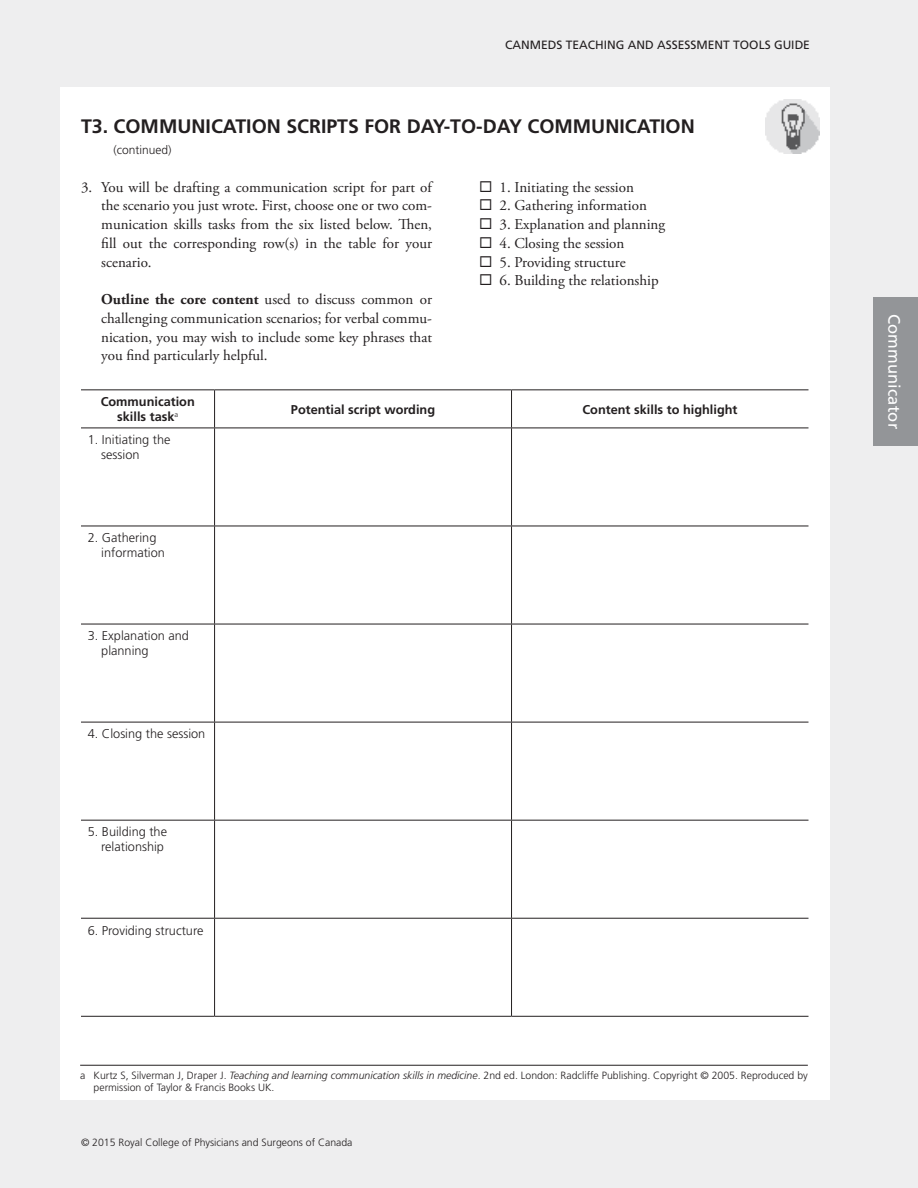
<style>
.page{position:relative;width:918px;height:1188px;background:#eeeeef}
.page>*{position:absolute;margin:0;border:0;box-sizing:border-box;transform-origin:0 0}
.t1{font:700 19.5px "Frutiger LT Std";color:#231f20}
.t2{font:16.5px "Frutiger LT Std";letter-spacing:.01em;color:#fff}
.t3{font:15px/18.8px "Adobe Garamond Pro";color:#231f20;text-align:justify}
.t4{font:300 12.75px/15px "Frutiger LT Std";color:#231f20}
.t5{font:700 12.75px/15px "Frutiger LT Std";color:#231f20;text-align:center}
.t6{font:12px "Frutiger LT Std";color:#231f20}
.t7{font:300 12px "Frutiger LT Std";color:#231f20}
.t8{font:300 10.5px/12px "Frutiger LT Std";color:#231f20}
.s1{font-weight:700}
.s2{font-style:italic}
</style>
<div class="page">
<div style="left:60px;top:88px;width:770px;height:1012px;background:#fff"></div>
<div style="left:873px;top:297px;width:45px;height:149px;background:#939598"></div>
<img style="left:765px;top:100px;width:54px;height:54px">
<hr style="left:80px;top:1065px;width:728px;height:1px;background:#231f20">
<hr style="left:81px;top:389px;width:134px;height:1px;background:#231f20">
<hr style="left:215px;top:389px;width:297px;height:1px;background:#231f20">
<hr style="left:512px;top:389px;width:296px;height:1px;background:#231f20">
<hr style="left:214px;top:390px;width:1px;height:38px;background:#231f20">
<hr style="left:511px;top:390px;width:1px;height:38px;background:#231f20">
<hr style="left:81px;top:428px;width:134px;height:1px;background:#231f20">
<hr style="left:215px;top:428px;width:297px;height:1px;background:#231f20">
<hr style="left:214px;top:428px;width:1px;height:98px;background:#231f20">
<hr style="left:512px;top:428px;width:296px;height:1px;background:#231f20">
<hr style="left:511px;top:428px;width:1px;height:98px;background:#231f20">
<hr style="left:81px;top:526px;width:134px;height:1px;background:#231f20">
<hr style="left:215px;top:526px;width:297px;height:1px;background:#231f20">
<hr style="left:214px;top:526px;width:1px;height:98px;background:#231f20">
<hr style="left:512px;top:526px;width:296px;height:1px;background:#231f20">
<hr style="left:511px;top:526px;width:1px;height:98px;background:#231f20">
<hr style="left:81px;top:624px;width:134px;height:1px;background:#231f20">
<hr style="left:215px;top:624px;width:297px;height:1px;background:#231f20">
<hr style="left:214px;top:624px;width:1px;height:98px;background:#231f20">
<hr style="left:512px;top:624px;width:296px;height:1px;background:#231f20">
<hr style="left:511px;top:624px;width:1px;height:98px;background:#231f20">
<hr style="left:81px;top:722px;width:134px;height:1px;background:#231f20">
<hr style="left:215px;top:722px;width:297px;height:1px;background:#231f20">
<hr style="left:214px;top:722px;width:1px;height:98px;background:#231f20">
<hr style="left:512px;top:722px;width:296px;height:1px;background:#231f20">
<hr style="left:511px;top:722px;width:1px;height:98px;background:#231f20">
<hr style="left:81px;top:820px;width:134px;height:1px;background:#231f20">
<hr style="left:215px;top:820px;width:297px;height:1px;background:#231f20">
<hr style="left:214px;top:821px;width:1px;height:97px;background:#231f20">
<hr style="left:512px;top:820px;width:296px;height:1px;background:#231f20">
<hr style="left:511px;top:821px;width:1px;height:97px;background:#231f20">
<hr style="left:81px;top:918px;width:134px;height:1px;background:#231f20">
<hr style="left:215px;top:918px;width:297px;height:1px;background:#231f20">
<hr style="left:214px;top:919px;width:1px;height:97px;background:#231f20">
<hr style="left:512px;top:918px;width:296px;height:1px;background:#231f20">
<hr style="left:511px;top:919px;width:1px;height:97px;background:#231f20">
<hr style="left:81px;top:1016px;width:134px;height:1px;background:#231f20">
<hr style="left:215px;top:1016px;width:297px;height:1px;background:#231f20">
<hr style="left:512px;top:1016px;width:296px;height:1px;background:#231f20">
<p class="t6" style="left:505px;top:38px;width:306px">CANMEDS TEACHING AND ASSESSMENT TOOLS GUIDE</p>
<h1 class="t1" style="left:81px;top:115px;width:615px">T3. COMMUNICATION SCRIPTS FOR DAY-TO-DAY COMMUNICATION</h1>
<p class="t7" style="left:113px;top:143px;width:60px">(continued)</p>
<p class="t3" style="left:479px;top:178px;width:156px">◻ 1. Initiating the session</p>
<p class="t3" style="left:479px;top:197px;width:169px">◻ 2. Gathering information</p>
<p class="t3" style="left:479px;top:216px;width:187px">◻ 3. Explanation and planning</p>
<p class="t3" style="left:479px;top:234px;width:147px">◻ 4. Closing the session</p>
<p class="t3" style="left:479px;top:253px;width:148px">◻ 5. Providing structure</p>
<p class="t3" style="left:479px;top:272px;width:181px">◻ 6. Building the relationship</p>
<p class="t3" style="left:101px;top:178px;width:332px;text-indent:-20px">3. You will be drafting a communication script for part of the scenario you just wrote. First, choose one or two com&shy;munication skills tasks from the six listed below. Then, fill out the corresponding row(s) in the table for your scenario.</p>
<p class="t3" style="left:101px;top:291px;width:332px"><span class="s1">Outline the core content</span> used to discuss common or challenging communication scenarios; for verbal commu&shy;nication, you may wish to include some key phrases that you find particularly helpful.</p>
<p class="t5" style="left:101px;top:394px;width:96px">Communication skills task<sup>a</sup></p>
<p class="t5" style="left:291px;top:402px;width:146px">Potential script wording</p>
<p class="t5" style="left:582px;top:402px;width:157px">Content skills to highlight</p>
<p class="t4" style="left:101px;top:433px;width:71px;text-indent:-14px">1. Initiating the session</p>
<p class="t4" style="left:101px;top:531px;width:65px;text-indent:-14px">2. Gathering information</p>
<p class="t4" style="left:101px;top:629px;width:89px;text-indent:-14px">3. Explanation and planning</p>
<p class="t4" style="left:88px;top:727px;width:119px">4. Closing the session</p>
<p class="t4" style="left:88px;top:825px;width:81px;text-align:right">5. Building the relationship</p>
<p class="t4" style="left:88px;top:923px;width:117px">6. Providing structure</p>
<p class="t8" style="left:94px;top:1070px;width:716px;text-indent:-14px">a Kurtz S, Silverman J, Draper J. <span class="s2">Teaching and learning communication skills in medicine</span>. 2nd ed. London: Radcliffe Publishing. Copyright © 2005. Reproduced by permission of Taylor &amp; Francis Books UK.</p>
<p class="t8" style="left:81px;top:1136px;width:273px">© 2015 Royal College of Physicians and Surgeons of Canada</p>
<p class="t2" style="left:904px;top:314px;width:117px;rotate:90deg">Communicator</p>
</div>
